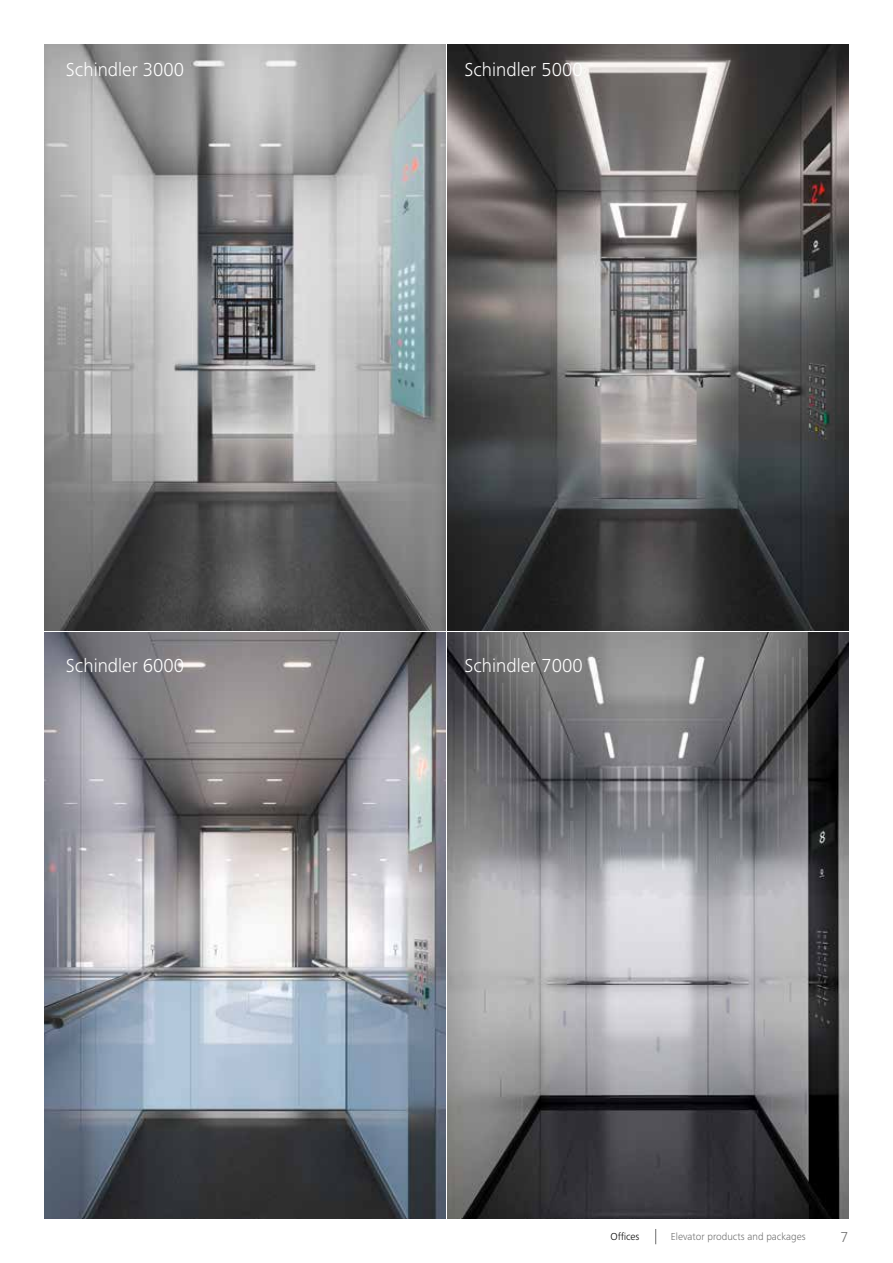
<style>
.page{position:relative;width:893px;height:1263px;background:#fff}
.page>*{position:absolute;margin:0;border:0;box-sizing:border-box;transform-origin:0 0}
.t1{font:300 19.5px "Frutiger Next LTW1 G";color:#fff}
.t2{font:300 15px "Frutiger Next LTW1 G";color:#6e6e6e}
.t3{font:300 10.5px "Frutiger Next LTW1 G";color:#6e6e6e}
.t4{font:300 10.5px "Frutiger Next LTW1 G";color:#000}
</style>
<div class="page">
<img style="left:448px;top:632px;width:400px;height:586px">
<img style="left:45px;top:45px;width:400px;height:585px">
<img style="left:45px;top:632px;width:400px;height:586px">
<img style="left:448px;top:45px;width:400px;height:585px">
<svg style="left:655px;top:1229px;width:1px;height:15px"></svg>
<p class="t1" style="left:66px;top:58px;width:120px">Schindler 3000</p>
<p class="t1" style="left:464px;top:58px;width:120px">Schindler 5000</p>
<p class="t1" style="left:66px;top:654px;width:120px">Schindler 6000</p>
<p class="t1" style="left:464px;top:654px;width:120px">Schindler 7000</p>
<p class="t4" style="left:610px;top:1231px;width:31px">Offices</p>
<p class="t3" style="left:671px;top:1231px;width:136px">Elevator products and packages</p>
<p class="t2" style="left:840px;top:1228px;width:9px">7</p>
</div>
